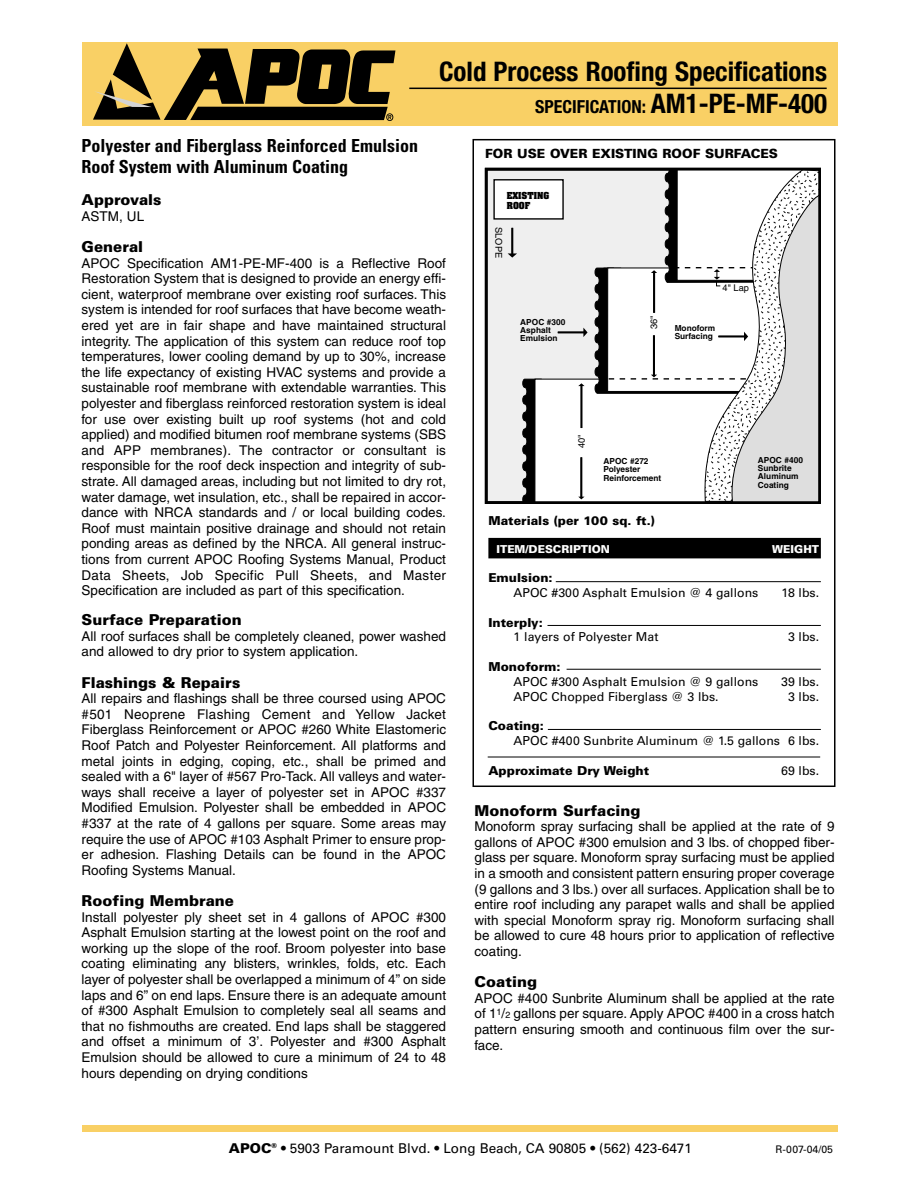
<style>
.page{position:relative;width:918px;height:1188px;background:#fff}
.page>*{position:absolute;margin:0;border:0;box-sizing:border-box;transform-origin:0 0}
.t1{font:700 condensed 27px "Helvetica Neue";color:#000}
.t2{font:700 condensed 18px/21.6px "Univers";color:#000}
.t3{font:700 condensed 18px "Helvetica Neue";color:#000}
.t4{font:900 15px "Univers";color:#000}
.t5{font:13.5px/15.6px "Helvetica";color:#000;text-align:justify}
.t6{font:13.5px "Univers";color:#000}
.t7{font:900 12.6px "Univers";color:#000}
.t8{font:12.3px/14.9px "Univers";color:#000}
.t9{font:900 12.3px "Univers";color:#000}
.t10{font:900 10.95px "Univers";color:#fff}
.t11{font:10.5px "Univers";color:#000}
.t12{font:9.3px "Helvetica";color:#000}
.t13{font:700 8.25px/8.2px "Helvetica";color:#000}
.t14{font:700 8.25px/9.9px "Aachen";color:#000}
.s1{font-size:27px}
.s2{font-weight:900}
.s3{font-size:12.45px}
.s4{font-size:9px}
</style>
<div class="page">
<div style="left:82px;top:42px;width:756px;height:84px;background:#f9d065"></div>
<svg style="left:93px;top:43px;width:302px;height:78px"></svg>
<div style="left:82px;top:1126px;width:756px;height:6px;background:#f9d065"></div>
<div style="left:472px;top:139px;width:364px;height:648px;border:2px solid #000"></div>
<hr style="left:409px;top:88px;width:418px;height:1px;background:#000">
<div style="left:488px;top:538px;width:333px;height:20px;background:#000"></div>
<div style="left:486px;top:169px;width:334px;height:334px;background:#efefef"></div>
<svg style="left:523px;top:379px;width:12px;height:121px"></svg>
<div style="left:535px;top:379px;width:285px;height:124px;background:#fff"></div>
<hr style="left:580px;top:457px;width:2px;height:41px;background:#000">
<hr style="left:580px;top:385px;width:2px;height:43px;background:#000">
<svg style="left:578px;top:383px;width:7px;height:3px"></svg>
<hr style="left:511px;top:228px;width:2px;height:27px;background:#000">
<svg style="left:508px;top:253px;width:9px;height:5px"></svg>
<div style="left:494px;top:180px;width:69px;height:39px;background:#fff"></div>
<div style="left:493px;top:179px;width:71px;height:41px;border:1px solid #000"></div>
<hr style="left:558px;top:331px;width:27px;height:2px;background:#000">
<svg style="left:583px;top:328px;width:5px;height:9px"></svg>
<svg style="left:595px;top:172px;width:222px;height:328px"></svg>
<div style="left:485px;top:168px;width:336px;height:336px;border:3px solid #000"></div>
<hr style="left:548px;top:625px;width:273px;height:1px;background:#000">
<hr style="left:556px;top:581px;width:265px;height:1px;background:#000">
<hr style="left:548px;top:729px;width:273px;height:1px;background:#000">
<hr style="left:488px;top:757px;width:332px;height:1px;background:#000">
<hr style="left:567px;top:669px;width:254px;height:1px;background:#000">
<h1 class="t1" style="left:439px;top:62px;width:389px">Cold Process Roofing Specifications</h1>
<h2 class="t3" style="left:535px;top:100px;width:293px">SPECIFICATION: <span class="s1">AM1-PE-MF-400</span></h2>
<h2 class="t2" style="left:82px;top:136px;width:338px">Polyester and Fiberglass Reinforced Emulsion<br>Roof System with Aluminum Coating</h2>
<p class="t4" style="left:82px;top:194px;width:81px">Approvals</p>
<p class="t5" style="left:82px;top:210px;width:64px">ASTM, UL</p>
<p class="t4" style="left:82px;top:241px;width:63px">General</p>
<p class="t5" style="left:82px;top:256px;width:366px">APOC Specification AM1-PE-MF-400 is a Reflective Roof Restoration System that is designed to provide an energy effi&shy;cient, waterproof membrane over existing roof surfaces. This system is intended for roof surfaces that have become weath&shy;ered yet are in fair shape and have maintained structural integrity. The application of this system can reduce roof top temperatures, lower cooling demand by up to 30%, increase the life expectancy of existing HVAC systems and provide a sustainable roof membrane with extendable warranties. This polyester and fiberglass reinforced restoration system is ideal for use over existing built up roof systems (hot and cold applied) and modified bitumen roof membrane systems (SBS and APP membranes). The contractor or consultant is responsible for the roof deck inspection and integrity of sub&shy;strate. All damaged areas, including but not limited to dry rot, water damage, wet insulation, etc., shall be repaired in accor&shy;dance with NRCA standards and / or local building codes.<br>Roof must maintain positive drainage and should not retain ponding areas as defined by the NRCA. All general instruc&shy;tions from current APOC Roofing Systems Manual, Product Data Sheets, Job Specific Pull Sheets, and Master Specification are included as part of this specification.</p>
<p class="t4" style="left:82px;top:614px;width:162px">Surface Preparation</p>
<p class="t5" style="left:82px;top:629px;width:366px">All roof surfaces shall be completely cleaned, power washed and allowed to dry prior to system application.</p>
<p class="t4" style="left:82px;top:677px;width:160px">Flashings &amp; Repairs</p>
<p class="t5" style="left:82px;top:692px;width:366px">All repairs and flashings shall be three coursed using APOC #501 Neoprene Flashing Cement and Yellow Jacket Fiberglass Reinforcement or APOC #260 White Elastomeric Roof Patch and Polyester Reinforcement. All platforms and metal joints in edging, coping, etc., shall be primed and sealed with a 6" layer of #567 Pro-Tack. All valleys and water&shy;ways shall receive a layer of polyester set in APOC #337<br>Modified Emulsion. Polyester shall be embedded in APOC #337 at the rate of 4 gallons per square. Some areas may require the use of APOC #103 Asphalt Primer to ensure prop&shy;er adhesion. Flashing Details can be found in the APOC Roofing Systems Manual.</p>
<p class="t4" style="left:82px;top:895px;width:154px">Roofing Membrane</p>
<p class="t5" style="left:82px;top:910px;width:366px">Install polyester ply sheet set in 4 gallons of APOC #300<br>Asphalt Emulsion starting at the lowest point on the roof and working up the slope of the roof. Broom polyester into base coating eliminating any blisters, wrinkles, folds, etc. Each layer of polyester shall be overlapped a minimum of 4” on side laps and 6” on end laps. Ensure there is an adequate amount of #300 Asphalt Emulsion to completely seal all seams and that no fishmouths are created. End laps shall be staggered and offset a minimum of 3’. Polyester and #300 Asphalt Emulsion should be allowed to cure a minimum of 24 to 48 hours depending on drying conditions</p>
<p class="t7" style="left:485px;top:149px;width:294px">FOR USE OVER EXISTING ROOF SURFACES</p>
<p class="t14" style="left:507px;top:191px;width:44px">EXISTING<br>ROOF</p>
<p class="t12" style="left:502px;top:227px;width:32px;rotate:90deg">SLOPE</p>
<p class="t13" style="left:520px;top:318px;width:47px">APOC #300<br>Asphalt<br>Emulsion</p>
<p class="t12" style="left:651px;top:329px;width:15px;rotate:-90deg">36"</p>
<p class="t12" style="left:723px;top:284px;width:28px">4" Lap</p>
<p class="t13" style="left:675px;top:325px;width:42px">Monoform<br>Surfacing</p>
<p class="t12" style="left:578px;top:448px;width:15px;rotate:-90deg">40"</p>
<p class="t13" style="left:604px;top:458px;width:59px">APOC #272<br>Polyester<br>Reinforcement</p>
<p class="t13" style="left:758px;top:456px;width:47px">APOC #400<br>Sunbrite<br>Aluminum<br>Coating</p>
<p class="t9" style="left:488px;top:516px;width:168px">Materials (per 100 sq. ft.)</p>
<p class="t10" style="left:496px;top:546px;width:115px">ITEM/DESCRIPTION</p>
<p class="t10" style="left:772px;top:546px;width:48px">WEIGHT</p>
<p class="t9" style="left:488px;top:573px;width:66px">Emulsion:</p>
<p class="t8" style="left:514px;top:586px;width:246px">APOC #300 Asphalt Emulsion @ 4 gallons</p>
<p class="t8" style="left:781px;top:586px;width:39px">18 lbs.</p>
<p class="t9" style="left:488px;top:618px;width:56px">Interply:</p>
<p class="t8" style="left:514px;top:631px;width:146px">1 layers of Polyester Mat</p>
<p class="t8" style="left:788px;top:631px;width:33px">3 lbs.</p>
<p class="t9" style="left:488px;top:662px;width:74px">Monoform:</p>
<p class="t8" style="left:514px;top:675px;width:246px">APOC #300 Asphalt Emulsion @ 9 gallons</p>
<p class="t8" style="left:781px;top:675px;width:39px">39 lbs.</p>
<p class="t8" style="left:514px;top:690px;width:207px">APOC Chopped Fiberglass @ 3 lbs.</p>
<p class="t8" style="left:788px;top:690px;width:33px">3 lbs.</p>
<p class="t8" style="left:514px;top:719px;width:307px;text-indent:-25px"><span class="s2">Coating:<br></span><span class="s3">APOC #</span>400 Sunbrite Aluminum @ 1.5 gallons 6 lbs.</p>
<p class="t9" style="left:488px;top:766px;width:162px">Approximate Dry Weight</p>
<p class="t8" style="left:781px;top:764px;width:39px">69 lbs.</p>
<p class="t4" style="left:475px;top:805px;width:168px">Monoform Surfacing</p>
<p class="t5" style="left:475px;top:820px;width:362px">Monoform spray surfacing shall be applied at the rate of 9 gallons of APOC #300 emulsion and 3 lbs. of chopped fiber&shy;glass per square. Monoform spray surfacing must be applied in a smooth and consistent pattern ensuring proper coverage (9 gallons and 3 lbs.) over all surfaces. Application shall be to entire roof including any parapet walls and shall be applied with special Monoform spray rig. Monoform surfacing shall be allowed to cure 48 hours prior to application of reflective coating.</p>
<p class="t4" style="left:475px;top:976px;width:64px">Coating</p>
<p class="t5" style="left:475px;top:992px;width:362px">APOC #400 Sunbrite Aluminum shall be applied at the rate of 1<sup>1</sup>/<span class="s4">2</span> gallons per square. Apply APOC #400 in a cross hatch pattern ensuring smooth and continuous film over the sur&shy;face.</p>
<p class="t6" style="left:229px;top:1143px;width:465px"><span class="s2">APOC</span><sup>®</sup> • 5903 Paramount Blvd. • Long Beach, CA 90805 • (562) 423-6471</p>
<p class="t11" style="left:776px;top:1146px;width:59px">R-007-04/05</p>
</div>
